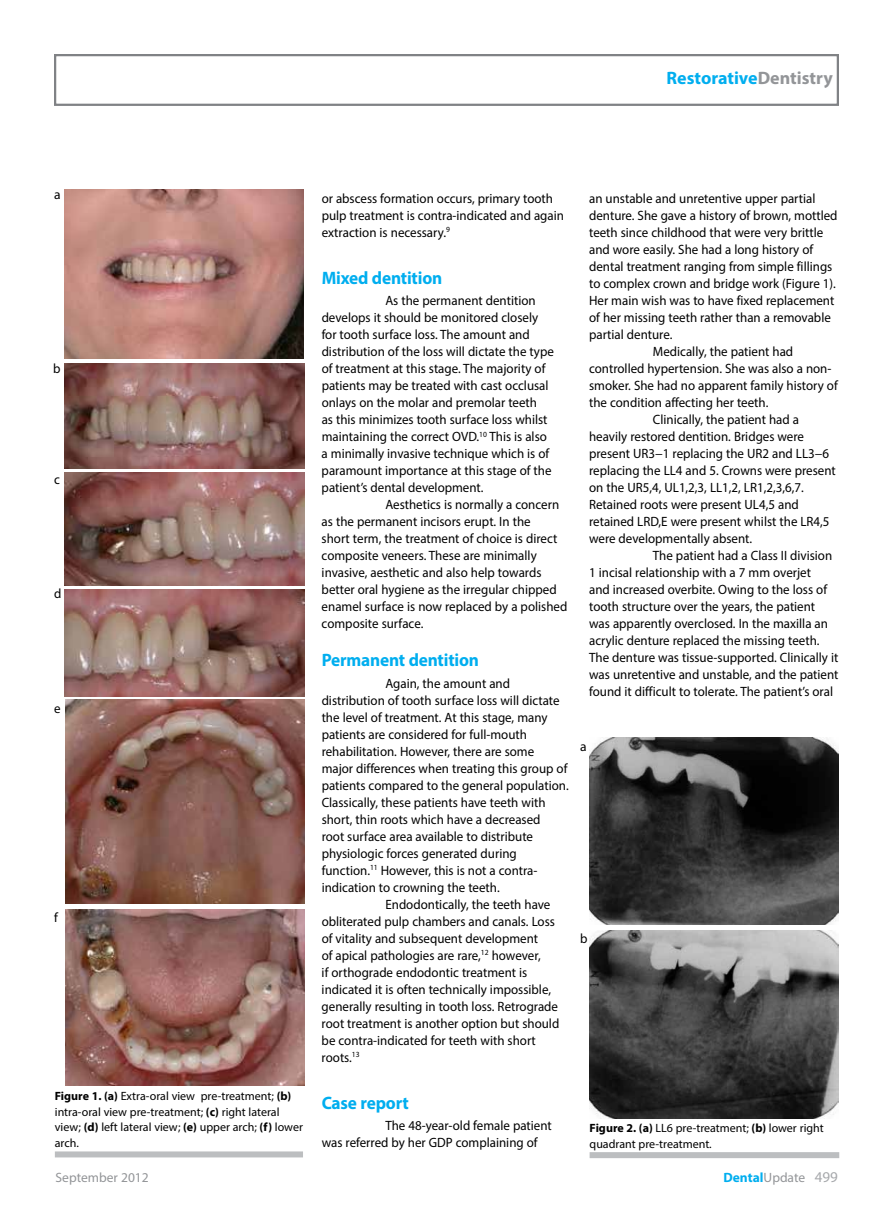
<style>
.page{position:relative;width:893px;height:1212px;background:#fff}
.page>*{position:absolute;margin:0;border:0;box-sizing:border-box;transform-origin:0 0}
.t1{font:700 18px "Myriad Pro";letter-spacing:-.01em;color:#00aeef;scale:.96 1}
.t2{font:700 18px "Myriad Pro";letter-spacing:-.01em;color:#00aeef}
.t3{font:13.5px/17px "Myriad Pro";color:#000;scale:.96 1}
.t4{font:700 13.5px "Myriad Pro";color:#00aeef}
.t5{font:13.5px "Myriad Pro";color:#939598}
.t6{font:13.5px "Myriad Pro";color:#000}
.t7{font:12px/15.8px "Myriad Pro";color:#000}
.s1{color:#939598}
.s2{font-weight:700}
.s3{font-weight:400;color:#939598}
.s4{font-weight:400;font-size:15px;color:#a7a9ac}
</style>
<div class="page">
<div style="left:54px;top:54px;width:785px;height:52px;border:2px solid #808285"></div>
<div style="left:55px;top:1151px;width:248px;height:6px;background:#bcbec0"></div>
<img style="left:64px;top:364px;width:240px;height:105px">
<img style="left:64px;top:473px;width:240px;height:113px">
<img style="left:64px;top:590px;width:240px;height:106px">
<img style="left:64px;top:189px;width:240px;height:170px">
<img style="left:65px;top:909px;width:239px;height:176px">
<img style="left:65px;top:700px;width:239px;height:204px">
<div style="left:590px;top:1152px;width:249px;height:6px;background:#bcbec0"></div>
<img style="left:589px;top:737px;width:250px;height:187px">
<img style="left:589px;top:930px;width:250px;height:188px">
<h1 class="t2" style="left:666px;top:66px;width:168px">Restorative<span class="s1">Dentistry</span></h1>
<p class="t6" style="left:54px;top:186px;width:8px">a</p>
<p class="t3" style="left:53px;top:360px;width:9px">b</p>
<p class="t3" style="left:54px;top:470px;width:8px">c</p>
<p class="t3" style="left:54px;top:585px;width:9px">d</p>
<p class="t3" style="left:54px;top:700px;width:8px">e</p>
<p class="t3" style="left:54px;top:908px;width:5px">f</p>
<p class="t7" style="left:55px;top:1088px;width:250px"><span class="s2">Figure 1. (a)</span> Extra-oral view pre-treatment; <span class="s2">(b) </span>intra-oral view pre-treatment; <span class="s2">(c)</span> right lateral view; <span class="s2">(d)</span> left lateral view; <span class="s2">(e)</span> upper arch; <span class="s2">(f)</span> lower arch.</p>
<p class="t3" style="left:322px;top:190px;width:254px">or abscess formation occurs, primary tooth pulp treatment is contra-indicated and again extraction is necessary.<sup>9</sup></p>
<h1 class="t1" style="left:322px;top:266px;width:127px">Mixed dentition</h1>
<p class="t3" style="left:385px;top:292px;width:158px">As the permanent dentition</p>
<p class="t3" style="left:322px;top:309px;width:227px">develops it should be monitored closely</p>
<p class="t3" style="left:322px;top:326px;width:218px">for tooth surface loss. The amount and</p>
<p class="t3" style="left:322px;top:343px;width:243px">distribution of the loss will dictate the type</p>
<p class="t3" style="left:322px;top:360px;width:235px">of treatment at this stage. The majority of</p>
<p class="t3" style="left:322px;top:377px;width:238px">patients may be treated with cast occlusal</p>
<p class="t3" style="left:322px;top:394px;width:226px">onlays on the molar and premolar teeth</p>
<p class="t3" style="left:322px;top:411px;width:237px">as this minimizes tooth surface loss whilst</p>
<p class="t3" style="left:322px;top:428px;width:236px">maintaining the correct OVD.<sup>10</sup> This is also</p>
<p class="t3" style="left:322px;top:445px;width:239px">a minimally invasive technique which is of</p>
<p class="t3" style="left:322px;top:462px;width:241px">paramount importance at this stage of the</p>
<p class="t3" style="left:322px;top:479px;width:170px">patient’s dental development.</p>
<p class="t3" style="left:385px;top:496px;width:182px">Aesthetics is normally a concern</p>
<p class="t3" style="left:322px;top:513px;width:219px">as the permanent incisors erupt. In the</p>
<p class="t3" style="left:322px;top:530px;width:247px">short term, the treatment of choice is direct</p>
<p class="t3" style="left:322px;top:547px;width:226px">composite veneers. These are minimally</p>
<p class="t3" style="left:322px;top:564px;width:230px">invasive, aesthetic and also help towards</p>
<p class="t3" style="left:322px;top:581px;width:246px">better oral hygiene as the irregular chipped</p>
<p class="t3" style="left:322px;top:598px;width:257px">enamel surface is now replaced by a polished</p>
<p class="t3" style="left:322px;top:615px;width:107px">composite surface.</p>
<h1 class="t1" style="left:322px;top:648px;width:165px">Permanent dentition</h1>
<p class="t3" style="left:385px;top:674px;width:131px">Again, the amount and</p>
<p class="t3" style="left:322px;top:691px;width:249px">distribution of tooth surface loss will dictate</p>
<p class="t3" style="left:322px;top:708px;width:237px">the level of treatment. At this stage, many</p>
<p class="t3" style="left:322px;top:725px;width:215px">patients are considered for full-mouth</p>
<p class="t3" style="left:322px;top:742px;width:223px">rehabilitation. However, there are some</p>
<p class="t3" style="left:322px;top:759px;width:258px">major differences when treating this group of</p>
<p class="t3" style="left:322px;top:776px;width:259px">patients compared to the general population.</p>
<p class="t3" style="left:322px;top:793px;width:235px">Classically, these patients have teeth with</p>
<p class="t3" style="left:322px;top:810px;width:229px">short, thin roots which have a decreased</p>
<p class="t3" style="left:322px;top:827px;width:222px">root surface area available to distribute</p>
<p class="t3" style="left:322px;top:844px;width:205px">physiologic forces generated during</p>
<p class="t3" style="left:322px;top:861px;width:226px">function.<sup>11</sup> However, this is not a contra-</p>
<p class="t3" style="left:322px;top:878px;width:187px">indication to crowning the teeth.</p>
<p class="t3" style="left:385px;top:895px;width:173px">Endodontically, the teeth have</p>
<p class="t3" style="left:322px;top:912px;width:245px">obliterated pulp chambers and canals. Loss</p>
<p class="t3" style="left:322px;top:929px;width:227px">of vitality and subsequent development</p>
<p class="t3" style="left:322px;top:946px;width:230px">of apical pathologies are rare,<sup>12</sup> however,</p>
<p class="t3" style="left:322px;top:963px;width:216px">if orthograde endodontic treatment is</p>
<p class="t3" style="left:322px;top:980px;width:240px">indicated it is often technically impossible,</p>
<p class="t3" style="left:322px;top:997px;width:248px">generally resulting in tooth loss. Retrograde</p>
<p class="t3" style="left:322px;top:1014px;width:249px">root treatment is another option but should</p>
<p class="t3" style="left:322px;top:1032px;width:225px">be contra-indicated for teeth with short</p>
<p class="t3" style="left:322px;top:1049px;width:41px">roots.<sup>13</sup></p>
<h1 class="t1" style="left:322px;top:1091px;width:92px">Case report</h1>
<p class="t3" style="left:322px;top:1117px;width:241px;text-indent:64px">The 48-year-old female patient was referred by her GDP complaining of</p>
<p class="t3" style="left:589px;top:190px;width:237px">an unstable and unretentive upper partial</p>
<p class="t3" style="left:589px;top:207px;width:260px">denture. She gave a history of brown, mottled</p>
<p class="t3" style="left:589px;top:224px;width:245px">teeth since childhood that were very brittle</p>
<p class="t3" style="left:589px;top:241px;width:235px">and wore easily. She had a long history of</p>
<p class="t3" style="left:589px;top:258px;width:255px">dental treatment ranging from simple fillings</p>
<p class="t3" style="left:589px;top:275px;width:259px">to complex crown and bridge work (Figure 1).</p>
<p class="t3" style="left:589px;top:292px;width:257px">Her main wish was to have fixed replacement</p>
<p class="t3" style="left:589px;top:309px;width:253px">of her missing teeth rather than a removable</p>
<p class="t3" style="left:589px;top:326px;width:88px">partial denture.</p>
<p class="t3" style="left:653px;top:343px;width:148px">Medically, the patient had</p>
<p class="t3" style="left:589px;top:360px;width:254px">controlled hypertension. She was also a non-</p>
<p class="t3" style="left:589px;top:377px;width:261px">smoker. She had no apparent family history of</p>
<p class="t3" style="left:589px;top:394px;width:188px">the condition affecting her teeth.</p>
<p class="t3" style="left:653px;top:411px;width:154px">Clinically, the patient had a</p>
<p class="t3" style="left:589px;top:428px;width:225px">heavily restored dentition. Bridges were</p>
<p class="t3" style="left:589px;top:445px;width:252px">present UR3−1 replacing the UR2 and LL3−6</p>
<p class="t3" style="left:589px;top:462px;width:258px">replacing the LL4 and 5. Crowns were present</p>
<p class="t3" style="left:589px;top:479px;width:225px">on the UR5,4, UL1,2,3, LL1,2, LR1,2,3,6,7.</p>
<p class="t3" style="left:589px;top:496px;width:220px">Retained roots were present UL4,5 and</p>
<p class="t3" style="left:589px;top:513px;width:252px">retained LRD,E were present whilst the LR4,5</p>
<p class="t3" style="left:589px;top:530px;width:171px">were developmentally absent.</p>
<p class="t3" style="left:653px;top:547px;width:188px">The patient had a Class II division</p>
<p class="t3" style="left:589px;top:564px;width:233px">1 incisal relationship with a 7 mm overjet</p>
<p class="t3" style="left:589px;top:581px;width:249px">and increased overbite. Owing to the loss of</p>
<p class="t3" style="left:589px;top:598px;width:237px">tooth structure over the years, the patient</p>
<p class="t3" style="left:589px;top:615px;width:250px">was apparently overclosed. In the maxilla an</p>
<p class="t3" style="left:589px;top:632px;width:242px">acrylic denture replaced the missing teeth.</p>
<p class="t3" style="left:589px;top:649px;width:261px">The denture was tissue-supported. Clinically it</p>
<p class="t3" style="left:589px;top:666px;width:261px">was unretentive and unstable, and the patient</p>
<p class="t3" style="left:589px;top:683px;width:256px">found it difficult to tolerate. The patient’s oral</p>
<p class="t6" style="left:580px;top:738px;width:8px">a</p>
<p class="t3" style="left:580px;top:929px;width:9px">b</p>
<p class="t7" style="left:590px;top:1120px;width:236px"><span class="s2">Figure 2. (a)</span> LL6 pre-treatment; <span class="s2">(b)</span> lower right quadrant pre-treatment.</p>
<p class="t5" style="left:56px;top:1168px;width:95px">September 2012</p>
<p class="t4" style="left:723px;top:1168px;width:116px">Dental<span class="s3">Update</span> <span class="s4">499</span></p>
</div>
